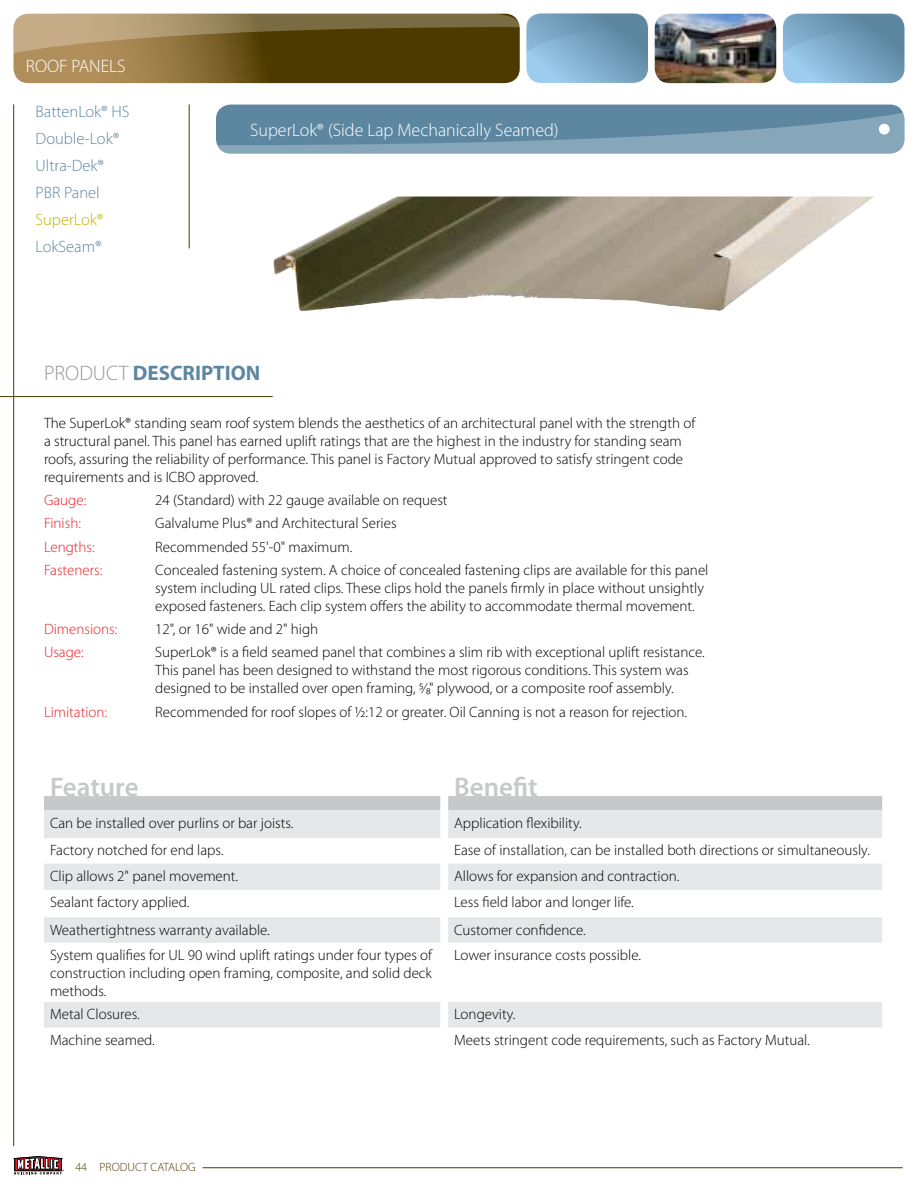
<style>
.page{position:relative;width:918px;height:1188px;background:#fff}
.page>*{position:absolute;margin:0;border:0;box-sizing:border-box;transform-origin:0 0}
.t1{font:600 27px "Myriad Pro";color:#c7c8ca}
.t2{font:700 21px "Myriad Pro";color:#5d87a1}
.t3{font:300 18px "Myriad Pro";color:#fff}
.t4{font:300 16.5px/27px "Myriad Pro";color:#5d87a1}
.t5{font:300 16.5px "Myriad Pro";color:#c1b400}
.t6{font:300 15px/18px "Myriad Pro";color:#000}
.t7{font:300 15px "Myriad Pro";color:#ed1c24}
.t8{font:300 12px "Myriad Pro";color:#4b3900}
.s1{font-weight:300;color:#939598}
</style>
<div class="page">
<svg style="left:14px;top:1156px;width:50px;height:19px"></svg>
<hr style="left:202px;top:1167px;width:701px;height:1px;background:#4b3900">
<hr style="left:13px;top:104px;width:1px;height:1042px;background:#4b3900">
<img style="left:655px;top:14px;width:121px;height:69px">
<svg style="left:783px;top:14px;width:121px;height:69px"></svg>
<svg style="left:526px;top:14px;width:122px;height:69px"></svg>
<svg style="left:14px;top:13px;width:506px;height:70px"></svg>
<hr style="left:189px;top:104px;width:1px;height:144px;background:#4b3900">
<div style="left:216px;top:105px;width:688px;height:49px;background:#5d87a1;border-radius:15px"></div>
<svg style="left:216px;top:112px;width:688px;height:42px"></svg>
<div style="left:879px;top:124px;width:11px;height:11px;background:#fff;border-radius:50%"></div>
<img style="left:273px;top:196px;width:601px;height:115px">
<hr style="left:0;top:396px;width:273px;height:1px;background:#4b3900">
<div style="left:44px;top:796px;width:838px;height:14px;background:#c7c8ca"></div>
<svg style="left:44px;top:810px;width:838px;height:218px"></svg>
<p class="t3" style="left:26px;top:56px;width:101px">ROOF PANELS</p>
<p class="t4" style="left:36px;top:98px;width:95px">BattenLok® HS<br>Double-Lok®<br>Ultra-Dek®<br>PBR Panel</p>
<p class="t5" style="left:36px;top:210px;width:69px">SuperLok®</p>
<p class="t4" style="left:36px;top:233px;width:68px">LokSeam®</p>
<p class="t3" style="left:250px;top:120px;width:310px">SuperLok® (Side Lap Mechanically Seamed)</p>
<h2 class="t2" style="left:44px;top:359px;width:218px"><span class="s1">PRODUCT</span> DESCRIPTION</h2>
<p class="t6" style="left:44px;top:414px;width:653px">The SuperLok® standing seam roof system blends the aesthetics of an architectural panel with the strength of a structural panel. This panel has earned uplift ratings that are the highest in the industry for standing seam roofs, assuring the reliability of performance. This panel is Factory Mutual approved to satisfy stringent code requirements and is ICBO approved.</p>
<p class="t7" style="left:44px;top:492px;width:44px">Gauge:</p>
<p class="t6" style="left:155px;top:491px;width:294px">24 (Standard) with 22 gauge available on request</p>
<p class="t7" style="left:44px;top:515px;width:39px">Finish:</p>
<p class="t6" style="left:155px;top:515px;width:243px">Galvalume Plus® and Architectural Series</p>
<p class="t7" style="left:44px;top:538px;width:52px">Lengths:</p>
<p class="t6" style="left:155px;top:538px;width:199px">Recommended 55'-0" maximum.</p>
<p class="t7" style="left:44px;top:562px;width:60px">Fasteners:</p>
<p class="t6" style="left:155px;top:561px;width:555px">Concealed fastening system. A choice of concealed fastening clips are available for this panel system including UL rated clips. These clips hold the panels firmly in place without unsightly exposed fasteners. Each clip system offers the ability to accommodate thermal movement.</p>
<p class="t7" style="left:44px;top:621px;width:75px">Dimensions:</p>
<p class="t6" style="left:155px;top:620px;width:165px">12", or 16" wide and 2" high</p>
<p class="t7" style="left:44px;top:644px;width:41px">Usage:</p>
<p class="t6" style="left:155px;top:644px;width:551px">SuperLok® is a field seamed panel that combines a slim rib with exceptional uplift resistance.<br>This panel has been designed to withstand the most rigorous conditions. This system was designed to be installed over open framing, ⁵⁄₈" plywood, or a composite roof assembly.</p>
<p class="t7" style="left:44px;top:703px;width:65px">Limitation:</p>
<p class="t6" style="left:155px;top:703px;width:534px">Recommended for roof slopes of ½:12 or greater. Oil Canning is not a reason for rejection.</p>
<h1 class="t1" style="left:50px;top:770px;width:90px">Feature</h1>
<h1 class="t1" style="left:454px;top:770px;width:85px">Benefit</h1>
<p class="t6" style="left:50px;top:814px;width:245px">Can be installed over purlins or bar joists.</p>
<p class="t6" style="left:454px;top:814px;width:129px">Application flexibility.</p>
<p class="t6" style="left:50px;top:842px;width:175px">Factory notched for end laps.</p>
<p class="t6" style="left:454px;top:842px;width:417px">Ease of installation, can be installed both directions or simultaneously.</p>
<p class="t6" style="left:50px;top:867px;width:190px">Clip allows 2" panel movement.</p>
<p class="t6" style="left:454px;top:867px;width:227px">Allows for expansion and contraction.</p>
<p class="t6" style="left:50px;top:893px;width:141px">Sealant factory applied.</p>
<p class="t6" style="left:454px;top:893px;width:181px">Less field labor and longer life.</p>
<p class="t6" style="left:50px;top:921px;width:221px">Weathertightness warranty available.</p>
<p class="t6" style="left:454px;top:921px;width:133px">Customer confidence.</p>
<p class="t6" style="left:50px;top:946px;width:384px;text-align:justify">System qualifies for UL 90 wind uplift ratings under four types of construction including open framing, composite, and solid deck methods.</p>
<p class="t6" style="left:454px;top:946px;width:188px">Lower insurance costs possible.</p>
<p class="t6" style="left:50px;top:1006px;width:91px">Metal Closures.</p>
<p class="t6" style="left:454px;top:1006px;width:63px">Longevity.</p>
<p class="t6" style="left:50px;top:1031px;width:106px">Machine seamed.</p>
<p class="t6" style="left:454px;top:1031px;width:357px">Meets stringent code requirements, such as Factory Mutual.</p>
<p class="t8" style="left:75px;top:1161px;width:122px">44 PRODUCT CATALOG</p>
</div>
